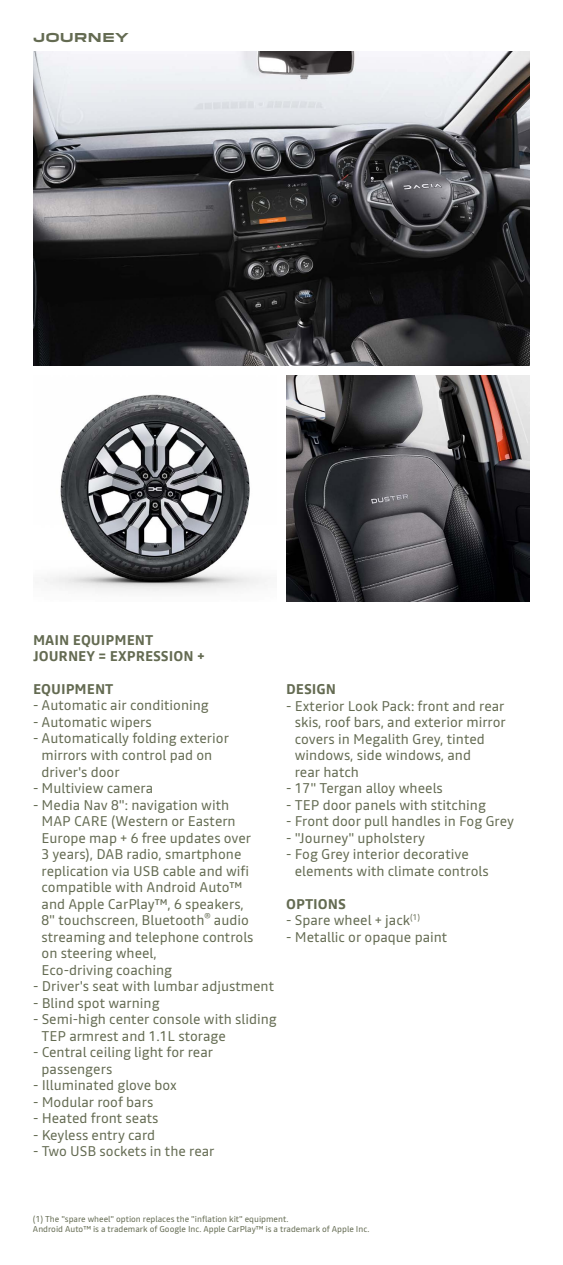
<style>
.page{position:relative;width:563px;height:1265px;background:#fff}
.page>*{position:absolute;margin:0;border:0;box-sizing:border-box;transform-origin:0 0}
.t1{font:14px/16.5px "Read";color:#646b52}
.t2{font:700 14px/16.5px "Read";color:#646b52}
.t3{font:700 12px "Dacia Block Extended";color:#646b52}
.t4{font:8.5px/10px "Read";color:#646b52}
</style>
<div class="page">
<img style="left:33px;top:51px;width:497px;height:314px">
<img style="left:44px;top:394px;width:222px;height:198px">
<img style="left:286px;top:375px;width:244px;height:227px">
<p class="t3" style="left:33px;top:31px;width:97px">JOURNEY</p>
<p class="t2" style="left:33px;top:631px;width:173px">MAIN EQUIPMENT<br>JOURNEY = EXPRESSION +</p>
<p class="t2" style="left:33px;top:680px;width:82px">EQUIPMENT</p>
<p class="t1" style="left:33px;top:697px;width:177px">- Automatic air conditioning</p>
<p class="t1" style="left:33px;top:713px;width:120px">- Automatic wipers</p>
<p class="t1" style="left:41px;top:730px;width:189px;text-indent:-8px">- Automatically folding exterior mirrors with control pad on driver's door</p>
<p class="t1" style="left:33px;top:779px;width:122px">- Multiview camera</p>
<p class="t1" style="left:41px;top:796px;width:213px;text-indent:-8px">- Media Nav 8": navigation with<br>MAP CARE (Western or Eastern<br>Europe map + 6 free updates over<br>3 years), DAB radio, smartphone replication via USB cable and wifi compatible with Android Auto™ and Apple CarPlay™, 6 speakers,<br>8" touchscreen, Bluetooth<sup>®</sup> audio streaming and telephone controls on steering wheel,<br>Eco-driving coaching</p>
<p class="t1" style="left:33px;top:977px;width:242px">- Driver's seat with lumbar adjustment</p>
<p class="t1" style="left:33px;top:994px;width:128px">- Blind spot warning</p>
<p class="t1" style="left:42px;top:1010px;width:237px;text-indent:-8px">- Semi-high center console with sliding<br>TEP armrest and 1.1L storage</p>
<p class="t1" style="left:42px;top:1043px;width:173px;text-indent:-8px">- Central ceiling light for rear passengers</p>
<p class="t1" style="left:33px;top:1076px;width:145px">- Illuminated glove box</p>
<p class="t1" style="left:33px;top:1093px;width:122px">- Modular roof bars</p>
<p class="t1" style="left:33px;top:1109px;width:127px">- Heated front seats</p>
<p class="t1" style="left:33px;top:1126px;width:124px">- Keyless entry card</p>
<p class="t1" style="left:33px;top:1142px;width:183px">- Two USB sockets in the rear</p>
<p class="t2" style="left:286px;top:680px;width:51px">DESIGN</p>
<p class="t1" style="left:294px;top:697px;width:213px;text-indent:-8px">- Exterior Look Pack: front and rear skis, roof bars, and exterior mirror covers in Megalith Grey, tinted windows, side windows, and<br>rear hatch</p>
<p class="t1" style="left:286px;top:779px;width:158px">- 17" Tergan alloy wheels</p>
<p class="t1" style="left:286px;top:796px;width:201px">- TEP door panels with stitching</p>
<p class="t1" style="left:286px;top:812px;width:229px">- Front door pull handles in Fog Grey</p>
<p class="t1" style="left:286px;top:829px;width:140px">- "Journey" upholstery</p>
<p class="t1" style="left:294px;top:845px;width:195px;text-indent:-8px">- Fog Grey interior decorative elements with climate controls</p>
<p class="t2" style="left:286px;top:895px;width:61px">OPTIONS</p>
<p class="t1" style="left:286px;top:911px;width:135px">- Spare wheel + jack<sup>(1)</sup></p>
<p class="t1" style="left:286px;top:928px;width:163px">- Metallic or opaque paint</p>
<p class="t4" style="left:33px;top:1213px;width:338px">(1) The "spare wheel" option replaces the "inflation kit" equipment.<br>Android Auto™ is a trademark of Google Inc. Apple CarPlay™ is a trademark of Apple Inc.</p>
</div>
